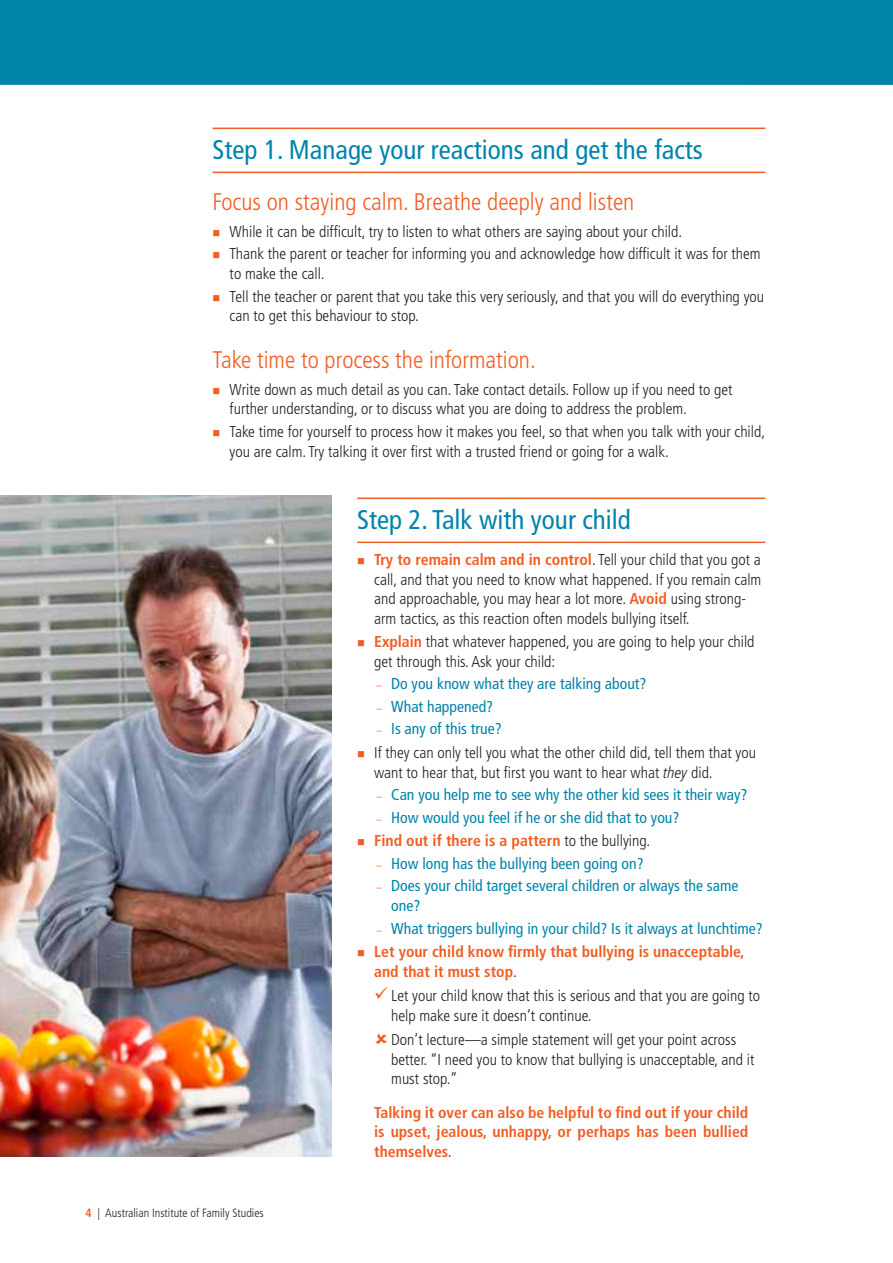
<style>
.page{position:relative;width:893px;height:1263px;background:#fff}
.page>*{position:absolute;margin:0;border:0;box-sizing:border-box;transform-origin:0 0}
.Heading_1{font:condensed 27px "Frutiger LT";color:#0084aa}
.Heading_2{font:300 condensed 24px "Frutiger LT";color:#f15d22}
.t1{font:300 condensed 15.75px/19.5px "Frutiger LT";color:#231f20}
.t2{font:condensed 15.75px/19.5px "Frutiger LT";color:#0084aa}
.t3{font:700 condensed 15.75px/19.5px "Frutiger LT";color:#f15d22}
.t4{font:300 condensed 12px "Frutiger LT";color:#231f20}
.s1{font-weight:700;color:#f15d22}
.s2{font-weight:300;font-size:10.5px;color:#f15d22}
.s3{font-family:"Frutiger LT Pro";font-style:italic}
.s4{font-weight:300;color:#231f20}
</style>
<div class="page">
<svg style="left:0;top:0;width:893px;height:174px"></svg>
<hr style="left:213px;top:128px;width:552px;height:1px;background:#f15d22">
<hr style="left:213px;top:172px;width:552px;height:1px;background:#f15d22">
<hr style="left:357px;top:497px;width:408px;height:2px;background:#f15d22">
<hr style="left:357px;top:542px;width:408px;height:1px;background:#f15d22">
<img style="left:0;top:496px;width:332px;height:661px">
<h2 class="Heading_1" style="left:213px;top:134px;width:492px">Step 1. Manage your reactions and get the facts</h2>
<h3 class="Heading_2" style="left:213px;top:188px;width:423px">Focus on staying calm. Breathe deeply and listen</h3>
<p class="t1" style="left:230px;top:222px;width:454px">While it can be difficult, try to listen to what others are saying about your child.</p>
<p class="t1" style="left:230px;top:244px;width:533px">Thank the parent or teacher for informing you and acknowledge how difficult it was for them to make the call.</p>
<p class="t1" style="left:230px;top:287px;width:536px">Tell the teacher or parent that you take this very seriously, and that you will do everything you can to get this behaviour to stop.</p>
<h3 class="Heading_2" style="left:213px;top:346px;width:325px">Take time to process the information.</h3>
<p class="t1" style="left:230px;top:380px;width:505px">Write down as much detail as you can. Take contact details. Follow up if you need to get further understanding, or to discuss what you are doing to address the problem.</p>
<p class="t1" style="left:230px;top:422px;width:537px">Take time for yourself to process how it makes you feel, so that when you talk with your child, you are calm. Try talking it over first with a trusted friend or going for a walk.</p>
<p class="t4" style="left:85px;top:1206px;width:180px"><span class="s1">4</span> | Australian Institute of Family Studies</p>
<h2 class="Heading_1" style="left:357px;top:504px;width:275px">Step 2. Talk with your child</h2>
<p class="t1" style="left:374px;top:550px;width:389px"><span class="s1">Try to remain calm and in control</span>. Tell your child that you got a call, and that you need to know what happened. If you remain calm and approachable, you may hear a lot more. <span class="s1">Avoid</span> using strong&shy;arm tactics, as this reaction often models bullying itself.</p>
<p class="t1" style="left:374px;top:632px;width:382px"><span class="s1">Explain</span> that whatever happened, you are going to help your child get through this. Ask your child:</p>
<p class="t2" style="left:376px;top:674px;width:272px"><span class="s2">–</span> Do you know what they are talking about?</p>
<p class="t2" style="left:376px;top:697px;width:118px"><span class="s2">–</span> What happened?</p>
<p class="t2" style="left:376px;top:719px;width:127px"><span class="s2">–</span> Is any of this true?</p>
<p class="t1" style="left:374px;top:743px;width:383px">If they can only tell you what the other child did, tell them that you want to hear that, but first you want to hear what <span class="s3">they</span> did.</p>
<p class="t2" style="left:376px;top:785px;width:373px"><span class="s2">–</span> Can you help me to see why the other kid sees it their way?</p>
<p class="t2" style="left:376px;top:808px;width:305px"><span class="s2">–</span> How would you feel if he or she did that to you?</p>
<p class="t3" style="left:374px;top:831px;width:278px">Find out if there is a pattern <span class="s4">to the bullying.</span></p>
<p class="t2" style="left:376px;top:854px;width:269px"><span class="s2">–</span> How long has the bullying been going on?</p>
<p class="t2" style="left:391px;top:876px;width:349px;text-indent:-15px"><span class="s2">–</span> Does your child target several children or always the same one?</p>
<p class="t2" style="left:376px;top:918px;width:388px"><span class="s2">–</span> What triggers bullying in your child? Is it always at lunchtime?</p>
<p class="t3" style="left:374px;top:942px;width:372px">Let your child know firmly that bullying is unacceptable, and that it must stop<span class="s4">.</span></p>
<p class="t1" style="left:391px;top:986px;width:370px">Let your child know that this is serious and that you are going to help make sure it doesn’t continue.</p>
<p class="t1" style="left:391px;top:1030px;width:365px">Don’t lecture—a simple statement will get your point across better. “I need you to know that bullying is unacceptable, and it must stop.”</p>
<p class="t3" style="left:374px;top:1102px;width:376px;text-align:justify">Talking it over can also be helpful to find out if your child is upset, jealous, unhappy, or perhaps has been bullied themselves.</p>
</div>
